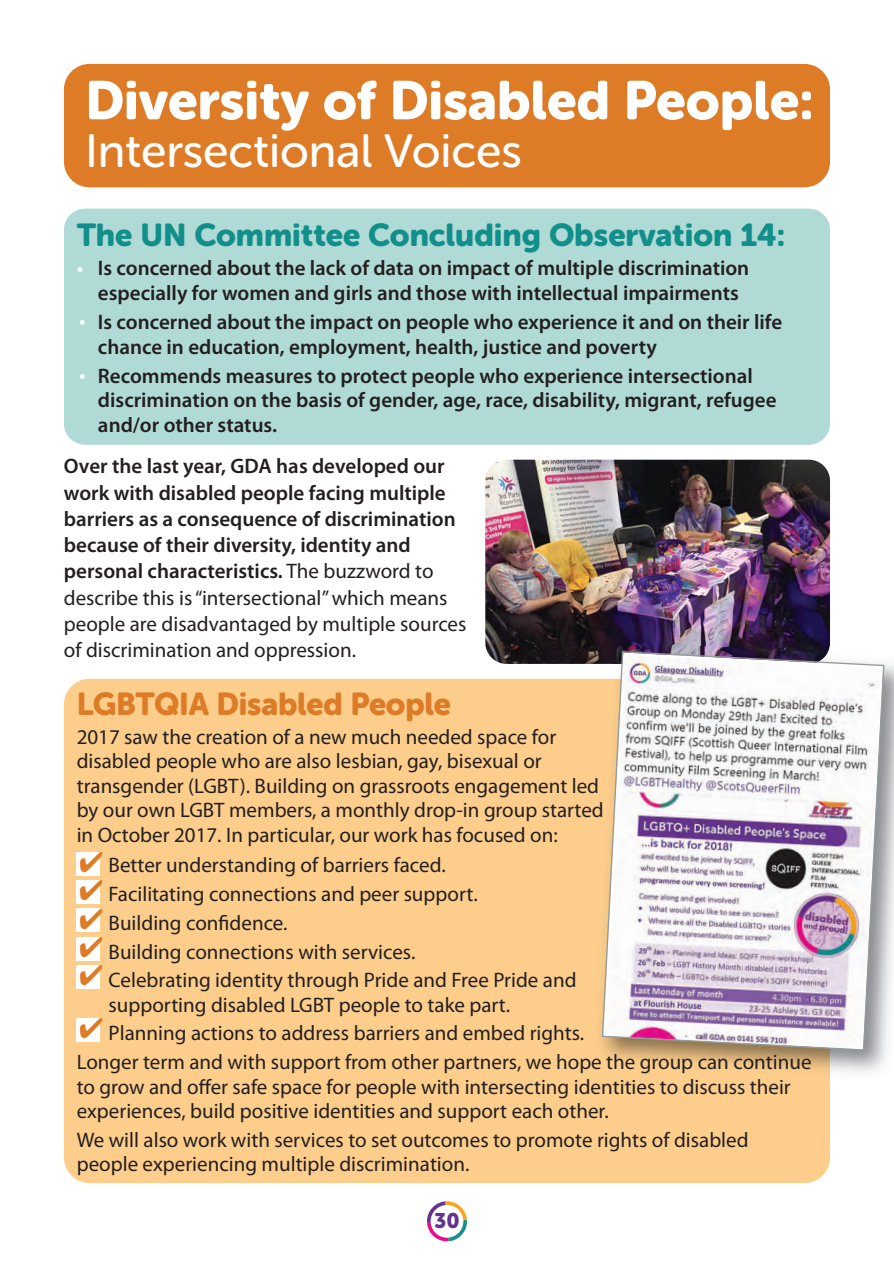
<style>
.page{position:relative;width:894px;height:1264px;background:#fff}
.page>*{position:absolute;margin:0;border:0;box-sizing:border-box;transform-origin:0 0}
.t1{font:54px "Museo Sans Rounded 900";color:#fff}
.t2{font:46.5px "Museo Sans Rounded 500";color:#fff}
.t3{font:31.5px "Museo Sans Rounded 900";color:#128f8b}
.t4{font:31.5px "Museo Sans Rounded 900";letter-spacing:-.005em;color:#dd7b26}
.t5{font:28.5px/28.3px "Zapf Dingbats ITC";color:#dd7b26;text-align:justify}
.t6{font:21px/24.5px "Myriad Pro";color:#231f20}
.t7{font:600 21px/26.2px "Myriad Pro";color:#231f20}
.t8{font:21px "Museo Sans Rounded 900";color:#653290}
.s1{color:#fff}
.s2{font-family:"Frutiger Next LTW1 G";font-weight:400;color:#fff}
.s3{font-weight:400}
</style>
<div class="page">
<div style="left:64px;top:208px;width:765px;height:236px;background:#b0dad6;border-radius:21px"></div>
<div style="left:64px;top:678px;width:765px;height:504px;background:#fdcd8b;border-radius:26px"></div>
<div style="left:64px;top:64px;width:765px;height:123px;background:#dd7b26;border-radius:26px"></div>
<img style="left:485px;top:459px;width:344px;height:204px;border-radius:21px">
<svg style="left:427px;top:1201px;width:40px;height:39px"></svg>
<div style="left:77px;top:851px;width:23px;height:24px;background:#fff"></div>
<div style="left:77px;top:879px;width:23px;height:24px;background:#fff"></div>
<div style="left:77px;top:908px;width:23px;height:23px;background:#fff"></div>
<div style="left:77px;top:936px;width:23px;height:24px;background:#fff"></div>
<div style="left:77px;top:964px;width:23px;height:24px;background:#fff"></div>
<div style="left:77px;top:1018px;width:23px;height:23px;background:#fff"></div>
<img style="left:829px;top:664px;width:64px;height:418px">
<img style="left:591px;top:678px;width:238px;height:392px">
<img style="left:612px;top:641px;width:215px;height:9px">
<svg style="left:601px;top:650px;width:283px;height:401px"></svg>
<h1 class="t1" style="left:85px;top:69px;width:729px">Diversity of Disabled People:</h1>
<h2 class="t2" style="left:85px;top:124px;width:438px">Intersectional Voices</h2>
<h3 class="t3" style="left:77px;top:216px;width:709px">The UN Committee Concluding Observation 14:</h3>
<p class="t7" style="left:77px;top:257px;width:673px;line-height:24.8px;text-align:center"><span class="s1">•</span> Is concerned about the lack of data on impact of multiple discrimination especially for women and girls and those with intellectual impairments</p>
<p class="t7" style="left:98px;top:311px;width:685px;line-height:24.8px;text-indent:-21px"><span class="s2">•</span> Is concerned about the impact on people who experience it and on their life chance in education, employment, health, justice and poverty</p>
<p class="t7" style="left:98px;top:365px;width:679px;line-height:24.8px;text-indent:-21px"><span class="s2">•</span> Recommends measures to protect people who experience intersectional discrimination on the basis of gender, age, race, disability, migrant, refugee and/or other status.</p>
<p class="t7" style="left:64px;top:454px;width:404px">Over the last year, GDA has developed our work with disabled people facing multiple barriers as a consequence of discrimination because of their diversity, identity and personal characteristics. <span class="s3">The buzzword to describe this is “intersectional” which means people are disadvantaged by multiple sources of discrimination and oppression.</span></p>
<h3 class="t4" style="left:77px;top:685px;width:376px">LGBTQIA Disabled People</h3>
<p class="t6" style="left:77px;top:726px;width:528px">2017 saw the creation of a new much needed space for disabled people who are also lesbian, gay, bisexual or transgender (LGBT). Building on grassroots engagement led by our own LGBT members, a monthly drop-in group started in October 2017. In particular, our work has focused on:</p>
<p class="t6" style="left:109px;top:852px;width:469px;line-height:28.7px">Better understanding of barriers faced.<br>Facilitating connections and peer support.<br>Building confidence.<br>Building connections with services.<br>Celebrating identity through Pride and Free Pride and</p>
<p class="t6" style="left:109px;top:993px;width:403px">supporting disabled LGBT people to take part.</p>
<p class="t6" style="left:109px;top:1022px;width:477px">Planning actions to address barriers and embed rights.</p>
<p class="t6" style="left:77px;top:1051px;width:736px">Longer term and with support from other partners, we hope the group can continue</p>
<p class="t6" style="left:77px;top:1075px;width:715px">to grow and offer safe space for people with intersecting identities to discuss their experiences, build positive identities and support each other.</p>
<p class="t6" style="left:77px;top:1128px;width:673px">We will also work with services to set outcomes to promote rights of disabled people experiencing multiple discrimination.</p>
<h3 class="t5" style="left:79px;top:849px;width:26px">✔ ✔ ✔ ✔ ✔</h3>
<p class="t8" style="left:434px;top:1208px;width:27px">30</p>
</div>
